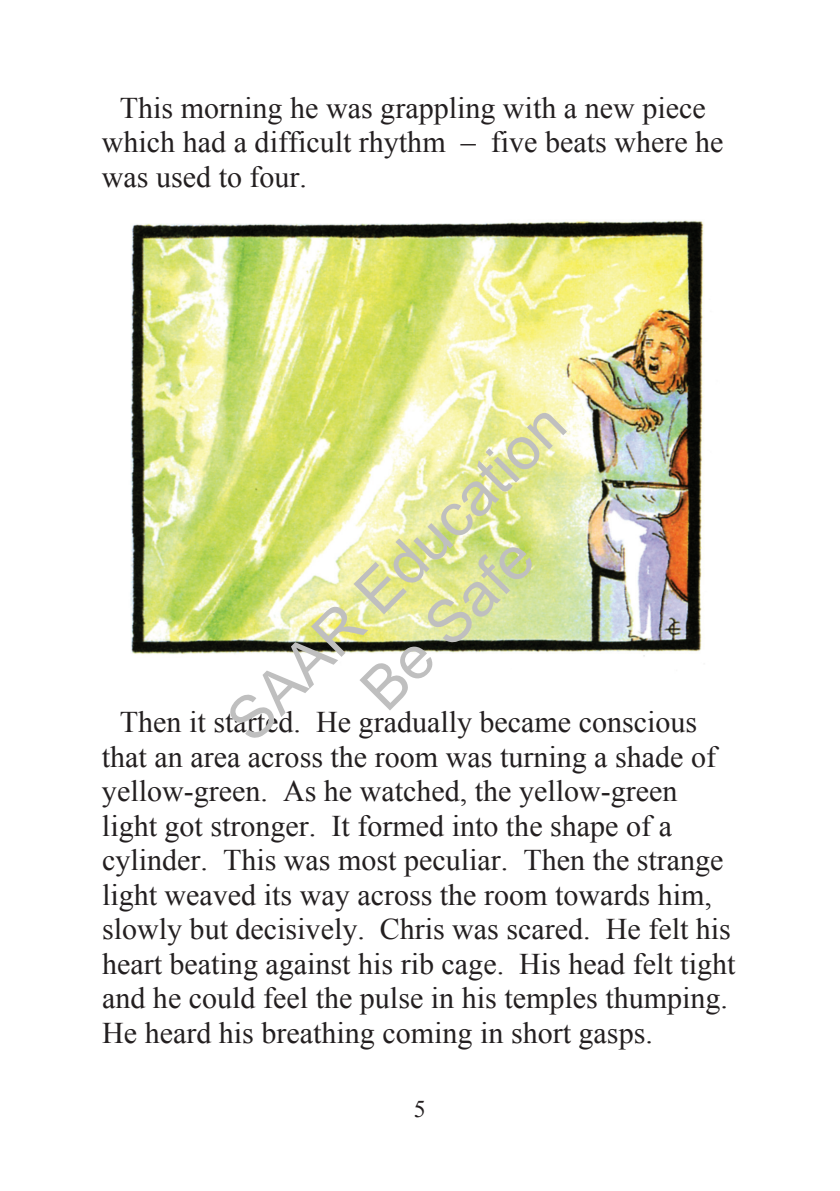
<style>
.page{position:relative;width:840px;height:1191px;background:#fff}
.page>*{position:absolute;margin:0;border:0;box-sizing:border-box;transform-origin:0 0}
.t1{font:60.2px/72.2px "Arial";color:#bfbfbf;text-align:center}
.t2{font:30px/34.6px "Times New Roman";color:#231f20}
.t3{font:24px "Times New Roman";color:#231f20}
</style>
<div class="page">
<img style="left:130px;top:220px;width:574px;height:437px">
<p class="t2" style="left:102px;top:90px;width:622px;text-indent:18px">This morning he was grappling with a new piece which had a difficult rhythm – five beats where he was used to four.</p>
<h1 class="t1" style="left:212px;top:704px;width:449px;rotate:-45deg">SAAR Education<br>Be Safe</h1>
<p class="t2" style="left:102px;top:704px;width:634px;text-indent:18px">Then it started. He gradually became conscious that an area across the room was turning a shade of yellow-green. As he watched, the yellow-green light got stronger. It formed into the shape of a cylinder. This was most peculiar. Then the strange light weaved its way across the room towards him, slowly but decisively. Chris was scared. He felt his heart beating against his rib cage. His head felt tight and he could feel the pulse in his temples thumping.<br>He heard his breathing coming in short gasps.</p>
<p class="t3" style="left:413px;top:1092px;width:13px">5</p>
</div>
